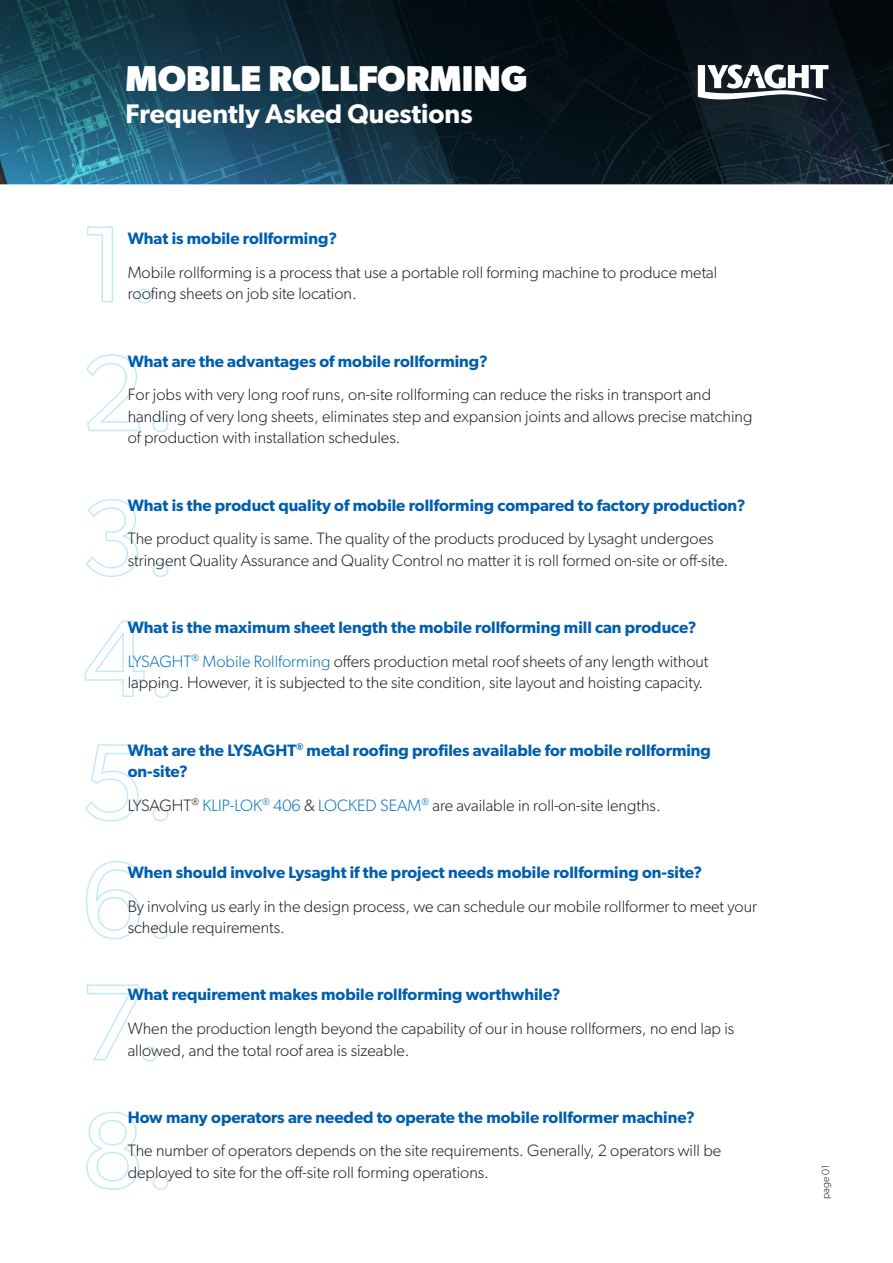
<style>
.page{position:relative;width:893px;height:1263px;background:#fff}
.page>*{position:absolute;margin:0;border:0;box-sizing:border-box;transform-origin:0 0}
.t1{font:700 36px "Gibson";color:#fff}
.t2{font:600 27px "Gibson";color:#fff}
.t3{font:300 16.5px/21.6px "Gibson";color:#231f20}
.t4{font:600 16.5px/33.6px "Gibson";color:#005ead}
.t5{font:300 10.5px "Gibson";color:#231f20}
.s1{font-weight:300;color:#0074bc}
.s2{font-weight:300;color:#231f20}
.s3{color:#0074bc}
</style>
<div class="page">
<img style="left:0;top:0;width:482px;height:1062px">
<img style="left:482px;top:0;width:411px;height:185px">
<svg style="left:86px;top:226px;width:28px;height:77px"></svg>
<div style="left:136px;top:288px;width:16px;height:15px;border:2px solid #c6e9fa;border-radius:50%"></div>
<svg style="left:85px;top:353px;width:56px;height:79px"></svg>
<div style="left:153px;top:417px;width:15px;height:15px;border:2px solid #c6e9fa;border-radius:50%"></div>
<svg style="left:85px;top:498px;width:54px;height:80px"></svg>
<div style="left:153px;top:562px;width:15px;height:15px;border:2px solid #c6e9fa;border-radius:50%"></div>
<svg style="left:84px;top:620px;width:61px;height:78px"></svg>
<div style="left:154px;top:683px;width:16px;height:15px;border:2px solid #c6e9fa;border-radius:50%"></div>
<svg style="left:84px;top:743px;width:55px;height:79px"></svg>
<div style="left:153px;top:806px;width:15px;height:15px;border:2px solid #c6e9fa;border-radius:50%"></div>
<svg style="left:85px;top:860px;width:56px;height:80px"></svg>
<div style="left:153px;top:924px;width:15px;height:15px;border:2px solid #c6e9fa;border-radius:50%"></div>
<svg style="left:86px;top:983px;width:57px;height:78px"></svg>
<div style="left:142px;top:1046px;width:16px;height:15px;border:2px solid #c6e9fa;border-radius:50%"></div>
<svg style="left:86px;top:1111px;width:53px;height:79px"></svg>
<div style="left:153px;top:1175px;width:15px;height:15px;border:2px solid #c6e9fa;border-radius:50%"></div>
<h1 class="t1" style="left:126px;top:57px;width:403px">MOBILE ROLLFORMING</h1>
<h2 class="t2" style="left:126px;top:98px;width:349px">Frequently Asked Questions</h2>
<p class="t4" style="left:128px;top:221px;width:211px">What is mobile rollforming?</p>
<p class="t3" style="left:128px;top:261px;width:591px">Mobile rollforming is a process that use a portable roll forming machine to produce metal roofing sheets on job site location.</p>
<p class="t4" style="left:128px;top:344px;width:362px">What are the advantages of mobile rollforming?</p>
<p class="t3" style="left:128px;top:384px;width:626px">For jobs with very long roof runs, on-site rollforming can reduce the risks in transport and handling of very long sheets, eliminates step and expansion joints and allows precise matching of production with installation schedules.</p>
<p class="t4" style="left:128px;top:488px;width:619px">What is the product quality of mobile rollforming compared to factory production?</p>
<p class="t3" style="left:128px;top:528px;width:602px">The product quality is same. The quality of the products produced by Lysaght undergoes stringent Quality Assurance and Quality Control no matter it is roll formed on-site or off-site.</p>
<p class="t4" style="left:128px;top:610px;width:582px">What is the maximum sheet length the mobile rollforming mill can produce?<br><span class="s1">LYSAGHT</span><sup>®</sup> <span class="s1">Mobile Rollforming</span> <span class="s2">offers production metal roof sheets of any length without</span></p>
<p class="t3" style="left:128px;top:672px;width:577px">lapping. However, it is subjected to the site condition, site layout and hoisting capacity.</p>
<p class="t4" style="left:128px;top:739px;width:585px;line-height:21.6px">What are the LYSAGHT<sup>®</sup> metal roofing profiles available for mobile rollforming on-site?</p>
<p class="t3" style="left:128px;top:794px;width:535px">LYSAGHT<sup>®</sup> <span class="s3">KLIP-LOK</span><sup>®</sup> <span class="s3">406</span> &amp; <span class="s3">LOCKED SEAM</span><sup>®</sup> are available in roll-on-site lengths.</p>
<p class="t4" style="left:128px;top:855px;width:576px">When should involve Lysaght if the project needs mobile rollforming on-site?</p>
<p class="t3" style="left:128px;top:895px;width:631px">By involving us early in the design process, we can schedule our mobile rollformer to meet your schedule requirements.</p>
<p class="t4" style="left:128px;top:977px;width:434px">What requirement makes mobile rollforming worthwhile?</p>
<p class="t3" style="left:128px;top:1017px;width:608px">When the production length beyond the capability of our in house rollformers, no end lap is allowed, and the total roof area is sizeable.</p>
<p class="t4" style="left:128px;top:1100px;width:569px">How many operators are needed to operate the mobile rollformer machine?</p>
<p class="t3" style="left:128px;top:1140px;width:595px">The number of operators depends on the site requirements. Generally, 2 operators will be deployed to site for the off-site roll forming operations.</p>
<p class="t5" style="left:819px;top:1199px;width:36px;rotate:-90deg">page 01</p>
</div>
